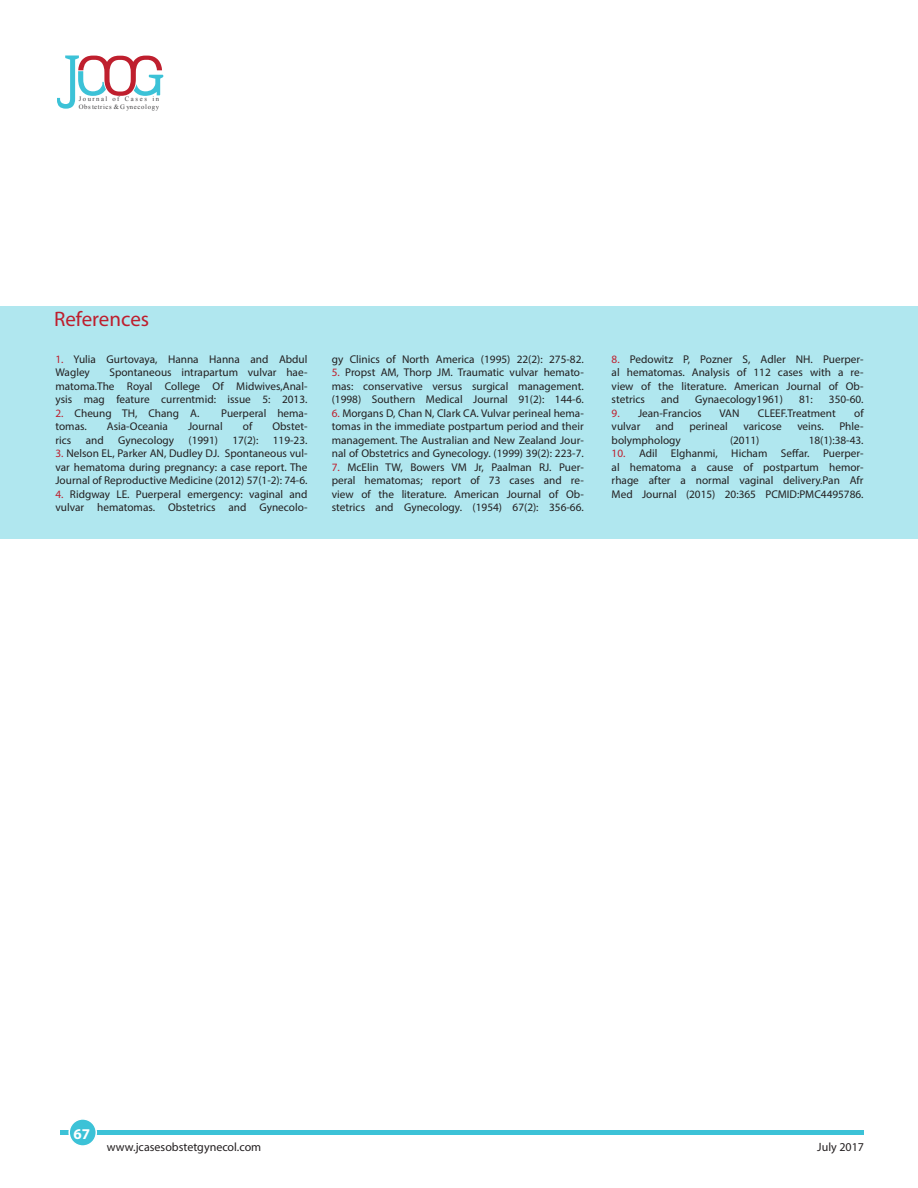
<style>
.page{position:relative;width:918px;height:1188px;background:#fff}
.page>*{position:absolute;margin:0;border:0;box-sizing:border-box;transform-origin:0 0}
.t1{font:21px "Myriad Pro";color:#be1e2d}
.t2{font:700 15px "Myriad Pro";color:#fff}
.t3{font:12px "Myriad Pro";color:#231f20}
.t4{font:11.25px/13.5px "Myriad Pro";color:#231f20;text-align:justify}
.t5{font:6.75px/7.2px "Times New Roman";letter-spacing:.11em;color:#414042}
.s1{color:#be1e2d}
</style>
<div class="page">
<div style="left:0;top:306px;width:918px;height:232px;background:#b0e7ef"></div>
<svg style="left:57px;top:56px;width:106px;height:53px"></svg>
<div style="left:60px;top:1130px;width:804px;height:5px;background:#3cc2d7"></div>
<div style="left:69px;top:1119px;width:27px;height:27px;background:#3cc2d7;border-radius:50%"></div>
<div style="left:68px;top:1118px;width:29px;height:29px;border:2px solid #fff;border-radius:50%"></div>
<p class="t5" style="left:79px;top:95px;width:82px">Journal of Cases in<br>Obstetrics &amp;Gynecology</p>
<p class="t1" style="left:54px;top:306px;width:97px">References</p>
<p class="t4" style="left:56px;top:352px;width:253px"><span class="s1">1.</span> Yulia Gurtovaya, Hanna Hanna and Abdul<br>Wagley</p>
<p class="t4" style="left:56px;top:366px;width:254px;text-indent:54px">Spontaneous intrapartum vulvar hae&shy;matoma.The Royal College Of Midwives,Anal&shy;ysis mag feature currentmid: issue 5: 2013.</p>
<p class="t4" style="left:56px;top:406px;width:145px"><span class="s1">2.</span> Cheung TH, Chang A.</p>
<p class="t4" style="left:221px;top:406px;width:88px">Puerperal hema-</p>
<p class="t4" style="left:56px;top:420px;width:33px">tomas.</p>
<p class="t4" style="left:107px;top:420px;width:63px">Asia-Oceania</p>
<p class="t4" style="left:188px;top:420px;width:36px">Journal</p>
<p class="t4" style="left:243px;top:420px;width:11px">of</p>
<p class="t4" style="left:272px;top:420px;width:37px">Obstet-</p>
<p class="t4" style="left:56px;top:433px;width:17px">rics</p>
<p class="t4" style="left:86px;top:433px;width:20px">and</p>
<p class="t4" style="left:118px;top:433px;width:58px">Gynecology</p>
<p class="t4" style="left:189px;top:433px;width:31px">(1991)</p>
<p class="t4" style="left:232px;top:433px;width:28px">17(2):</p>
<p class="t4" style="left:273px;top:433px;width:36px">119-23.</p>
<p class="t4" style="left:56px;top:447px;width:254px"><span class="s1">3.</span> Nelson EL, Parker AN, Dudley DJ. Spontaneous vul&shy;var hematoma during pregnancy: a case report. The Journal of Reproductive Medicine (2012) 57(1-2): 74-6.</p>
<p class="t4" style="left:56px;top:487px;width:254px"><span class="s1">4.</span> Ridgway LE. Puerperal emergency: vaginal and vulvar hematomas. Obstetrics and Gynecolo-</p>
<p class="t4" style="left:332px;top:352px;width:253px">gy Clinics of North America (1995) 22(2): 275-82.</p>
<p class="t4" style="left:332px;top:366px;width:254px"><span class="s1">5.</span> Propst AM, Thorp JM. Traumatic vulvar hemato&shy;mas: conservative versus surgical management. (1998) Southern Medical Journal 91(2): 144-6.</p>
<p class="t4" style="left:332px;top:406px;width:254px"><span class="s1">6.</span> Morgans D, Chan N, Clark CA. Vulvar perineal hema&shy;tomas in the immediate postpartum period and their management. The Australian and New Zealand Jour&shy;nal of Obstetrics and Gynecology. (1999) 39(2): 223-7.</p>
<p class="t4" style="left:332px;top:460px;width:254px"><span class="s1">7.</span> McElin TW, Bowers VM Jr, Paalman RJ. Puer&shy;peral hematomas; report of 73 cases and re&shy;view of the literature. American Journal of Ob&shy;stetrics and Gynecology. (1954) 67(2): 356-66.</p>
<p class="t4" style="left:612px;top:352px;width:254px"><span class="s1">8.</span> Pedowitz P, Pozner S, Adler NH. Puerper&shy;al hematomas. Analysis of 112 cases with a re&shy;view of the literature. American Journal of Ob&shy;stetrics</p>
<p class="t4" style="left:661px;top:393px;width:20px">and</p>
<p class="t4" style="left:695px;top:393px;width:89px">Gynaecology1961)</p>
<p class="t4" style="left:799px;top:393px;width:15px">81:</p>
<p class="t4" style="left:829px;top:393px;width:36px">350-60.</p>
<p class="t4" style="left:612px;top:406px;width:92px"><span class="s1">9.</span> Jean-Francios</p>
<p class="t4" style="left:720px;top:406px;width:21px">VAN</p>
<p class="t4" style="left:758px;top:406px;width:79px">CLEEF.Treatment</p>
<p class="t4" style="left:854px;top:406px;width:11px">of</p>
<p class="t4" style="left:612px;top:420px;width:30px">vulvar</p>
<p class="t4" style="left:656px;top:420px;width:20px">and</p>
<p class="t4" style="left:690px;top:420px;width:40px">perineal</p>
<p class="t4" style="left:743px;top:420px;width:40px">varicose</p>
<p class="t4" style="left:797px;top:420px;width:28px">veins.</p>
<p class="t4" style="left:839px;top:420px;width:26px">Phle-</p>
<p class="t4" style="left:612px;top:433px;width:71px">bolymphology</p>
<p class="t4" style="left:730px;top:433px;width:31px">(2011)</p>
<p class="t4" style="left:809px;top:433px;width:56px">18(1):38-43.</p>
<p class="t4" style="left:612px;top:447px;width:254px"><span class="s1">10.</span> Adil Elghanmi, Hicham Seffar. Puerper&shy;al hematoma a cause of postpartum hemor&shy;rhage after a normal vaginal delivery.Pan Afr Med Journal (2015) 20:365 PCMID:PMC4495786.</p>
<p class="t2" style="left:73px;top:1125px;width:18px">67</p>
<p class="t3" style="left:107px;top:1139px;width:156px">www.jcasesobstetgynecol.com</p>
<p class="t3" style="left:817px;top:1140px;width:48px">July 2017</p>
</div>
